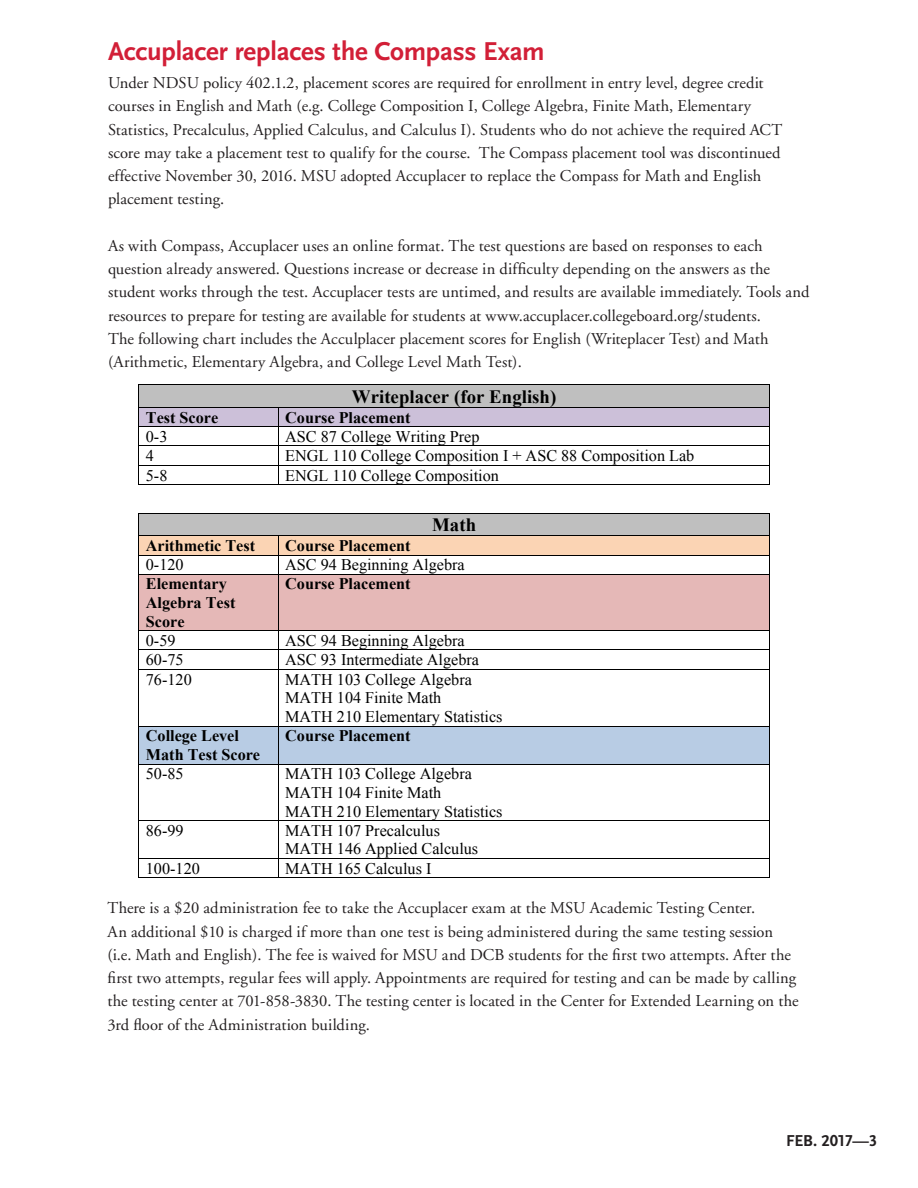
<style>
.page{position:relative;width:918px;height:1188px;background:#fff}
.page>*{position:absolute;margin:0;border:0;box-sizing:border-box;transform-origin:0 0}
.Heading_18{font:700 27px "Scala Sans LF";letter-spacing:-.01em;color:#d21f37}
.t1{font:700 18.75px "Times New Roman";color:#000}
.Body_Text{font:16.5px/23.2px "Adobe Garamond";letter-spacing:.005em;color:#231f20}
.subhead_black_caps{font:700 16.5px "Scala Sans LF";letter-spacing:-.02em;color:#231f20}
.t2{font:16.2px/18.6px "Times New Roman";color:#000}
.t3{font:700 16.2px/18.6px "Times New Roman";color:#000}
.t4{font:14.55px/20.9px "Calibri";letter-spacing:.01em;color:#000}
.t5{font:9.45px "Calibri";color:#000}
</style>
<div class="page">
<div style="left:139px;top:385px;width:630px;height:22px;background:#bfbfbf"></div>
<hr style="left:139px;top:385px;width:630px;height:1px;background:#000">
<div style="left:139px;top:408px;width:139px;height:18px;background:#ccc0d9"></div>
<div style="left:278px;top:408px;width:491px;height:18px;background:#ccc0d9"></div>
<hr style="left:139px;top:407px;width:139px;height:1px;background:#000">
<hr style="left:278px;top:407px;width:491px;height:1px;background:#000">
<hr style="left:139px;top:426px;width:139px;height:1px;background:#000">
<hr style="left:278px;top:426px;width:491px;height:1px;background:#000">
<hr style="left:139px;top:446px;width:139px;height:1px;background:#000">
<hr style="left:278px;top:446px;width:491px;height:1px;background:#000">
<hr style="left:139px;top:465px;width:139px;height:1px;background:#000">
<hr style="left:278px;top:465px;width:491px;height:1px;background:#000">
<svg style="left:138px;top:385px;width:1px;height:100px"></svg>
<hr style="left:139px;top:484px;width:139px;height:1px;background:#000">
<svg style="left:278px;top:408px;width:1px;height:76px"></svg>
<hr style="left:278px;top:484px;width:491px;height:1px;background:#000">
<svg style="left:769px;top:385px;width:1px;height:100px"></svg>
<div style="left:139px;top:514px;width:630px;height:21px;background:#bfbfbf"></div>
<hr style="left:139px;top:513px;width:630px;height:1px;background:#000">
<div style="left:139px;top:536px;width:139px;height:19px;background:#fbd4b4"></div>
<div style="left:278px;top:536px;width:491px;height:19px;background:#fbd4b4"></div>
<hr style="left:139px;top:535px;width:139px;height:1px;background:#000">
<hr style="left:278px;top:535px;width:491px;height:1px;background:#000">
<hr style="left:139px;top:555px;width:139px;height:1px;background:#000">
<hr style="left:278px;top:555px;width:491px;height:1px;background:#000">
<div style="left:139px;top:574px;width:139px;height:57px;background:#e5b8b7"></div>
<div style="left:278px;top:574px;width:491px;height:57px;background:#e5b8b7"></div>
<svg style="left:138px;top:513px;width:1px;height:61px"></svg>
<hr style="left:139px;top:574px;width:139px;height:1px;background:#000">
<svg style="left:278px;top:536px;width:1px;height:38px"></svg>
<hr style="left:278px;top:574px;width:491px;height:1px;background:#000">
<svg style="left:769px;top:513px;width:1px;height:61px"></svg>
<hr style="left:138px;top:574px;width:1px;height:57px;background:#000">
<hr style="left:278px;top:574px;width:1px;height:57px;background:#000">
<hr style="left:769px;top:574px;width:1px;height:57px;background:#000">
<hr style="left:139px;top:631px;width:139px;height:1px;background:#000">
<hr style="left:278px;top:631px;width:491px;height:1px;background:#000">
<hr style="left:139px;top:650px;width:139px;height:1px;background:#000">
<hr style="left:278px;top:650px;width:491px;height:1px;background:#000">
<svg style="left:138px;top:631px;width:1px;height:39px"></svg>
<hr style="left:139px;top:669px;width:139px;height:1px;background:#000">
<svg style="left:278px;top:632px;width:1px;height:37px"></svg>
<hr style="left:278px;top:669px;width:491px;height:1px;background:#000">
<svg style="left:769px;top:631px;width:1px;height:39px"></svg>
<hr style="left:138px;top:670px;width:1px;height:56px;background:#000">
<hr style="left:278px;top:670px;width:1px;height:56px;background:#000">
<hr style="left:769px;top:670px;width:1px;height:56px;background:#000">
<div style="left:139px;top:726px;width:139px;height:38px;background:#b8cce4"></div>
<div style="left:278px;top:726px;width:491px;height:38px;background:#b8cce4"></div>
<hr style="left:139px;top:726px;width:139px;height:1px;background:#000">
<hr style="left:278px;top:726px;width:491px;height:1px;background:#000">
<hr style="left:138px;top:726px;width:1px;height:38px;background:#000">
<hr style="left:278px;top:726px;width:1px;height:38px;background:#000">
<hr style="left:769px;top:726px;width:1px;height:38px;background:#000">
<hr style="left:139px;top:764px;width:139px;height:1px;background:#000">
<hr style="left:278px;top:764px;width:491px;height:1px;background:#000">
<hr style="left:138px;top:764px;width:1px;height:56px;background:#000">
<hr style="left:278px;top:764px;width:1px;height:56px;background:#000">
<hr style="left:769px;top:764px;width:1px;height:56px;background:#000">
<hr style="left:139px;top:820px;width:139px;height:1px;background:#000">
<hr style="left:278px;top:820px;width:491px;height:1px;background:#000">
<hr style="left:138px;top:821px;width:1px;height:37px;background:#000">
<hr style="left:278px;top:821px;width:1px;height:37px;background:#000">
<hr style="left:769px;top:821px;width:1px;height:37px;background:#000">
<hr style="left:139px;top:858px;width:139px;height:1px;background:#000">
<hr style="left:278px;top:858px;width:491px;height:1px;background:#000">
<svg style="left:138px;top:858px;width:1px;height:20px"></svg>
<hr style="left:139px;top:877px;width:139px;height:1px;background:#000">
<svg style="left:278px;top:859px;width:1px;height:18px"></svg>
<hr style="left:278px;top:877px;width:491px;height:1px;background:#000">
<svg style="left:769px;top:858px;width:1px;height:20px"></svg>
<p class="Heading_18" style="left:108px;top:37px;width:438px">Accuplacer replaces the Compass Exam</p>
<p class="Body_Text" style="left:108px;top:72px;width:676px">Under NDSU policy 402.1.2, placement scores are required for enrollment in entry level, degree credit courses in English and Math (e.g. College Composition I, College Algebra, Finite Math, Elementary Statistics, Precalculus, Applied Calculus, and Calculus I). Students who do not achieve the required ACT score may take a placement test to qualify for the course. The Compass placement tool was discontinued effective November 30, 2016. MSU adopted Accuplacer to replace the Compass for Math and English placement testing.</p>
<p class="Body_Text" style="left:108px;top:234px;width:703px">As with Compass, Accuplacer uses an online format. The test questions are based on responses to each question already answered. Questions increase or decrease in difficulty depending on the answers as the student works through the test. Accuplacer tests are untimed, and results are available immediately. Tools and resources to prepare for testing are available for students at www.accuplacer.collegeboard.org/students.</p>
<p class="Body_Text" style="left:108px;top:327px;width:662px">The following chart includes the Acculplacer placement scores for English (Writeplacer Test) and Math (Arithmetic, Elementary Algebra, and College Level Math Test).</p>
<p class="t4" style="left:146px;top:231px;width:632px">the student works through the test. Accuplacer tests are untimed, and results are available immediately.</p>
<p class="t4" style="left:146px;top:307px;width:617px">The following chart includes the Acculplacer placement scores for English (Writeplacer Test) and Math (Arithmetic, Elementary Algebra, and College Level Math Test).</p>
<p class="t1" style="left:352px;top:384px;width:206px">Writeplacer (for English)</p>
<p class="t3" style="left:146px;top:407px;width:74px">Test Score</p>
<p class="t3" style="left:285px;top:407px;width:127px">Course Placement</p>
<p class="t2" style="left:146px;top:427px;width:23px">0-3</p>
<p class="t2" style="left:285px;top:427px;width:196px">ASC 87 College Writing Prep</p>
<p class="t2" style="left:146px;top:446px;width:10px">4</p>
<p class="t2" style="left:285px;top:446px;width:411px">ENGL 110 College Composition I + ASC 88 Composition Lab</p>
<p class="t2" style="left:146px;top:466px;width:23px">5-8</p>
<p class="t2" style="left:285px;top:466px;width:215px">ENGL 110 College Composition</p>
<p class="t1" style="left:432px;top:512px;width:46px">Math</p>
<p class="t3" style="left:146px;top:536px;width:111px">Arithmetic Test</p>
<p class="t3" style="left:285px;top:536px;width:127px">Course Placement</p>
<p class="t2" style="left:146px;top:555px;width:39px">0-120</p>
<p class="t2" style="left:285px;top:555px;width:181px">ASC 94 Beginning Algebra</p>
<p class="t3" style="left:146px;top:574px;width:91px">Elementary<br>Algebra Test<br>Score</p>
<p class="t3" style="left:285px;top:574px;width:127px">Course Placement</p>
<p class="t2" style="left:146px;top:631px;width:31px">0-59</p>
<p class="t2" style="left:285px;top:631px;width:181px">ASC 94 Beginning Algebra</p>
<p class="t2" style="left:146px;top:650px;width:39px">60-75</p>
<p class="t2" style="left:285px;top:650px;width:195px">ASC 93 Intermediate Algebra</p>
<p class="t2" style="left:146px;top:670px;width:47px">76-120</p>
<p class="t2" style="left:285px;top:670px;width:219px">MATH 103 College Algebra<br>MATH 104 Finite Math<br>MATH 210 Elementary Statistics</p>
<p class="t3" style="left:146px;top:726px;width:116px">College Level<br>Math Test Score</p>
<p class="t3" style="left:285px;top:726px;width:127px">Course Placement</p>
<p class="t2" style="left:146px;top:764px;width:39px">50-85</p>
<p class="t2" style="left:285px;top:764px;width:219px">MATH 103 College Algebra<br>MATH 104 Finite Math<br>MATH 210 Elementary Statistics</p>
<p class="t2" style="left:146px;top:821px;width:39px">86-99</p>
<p class="t2" style="left:285px;top:821px;width:195px">MATH 107 Precalculus<br>MATH 146 Applied Calculus</p>
<p class="t2" style="left:146px;top:859px;width:55px">100-120</p>
<p class="t2" style="left:285px;top:859px;width:148px">MATH 165 Calculus I</p>
<p class="Body_Text" style="left:108px;top:897px;width:693px">There is a $20 administration fee to take the Accuplacer exam at the MSU Academic Testing Center.<br>An additional $10 is charged if more than one test is being administered during the same testing session (i.e. Math and English). The fee is waived for MSU and DCB students for the first two attempts. After the first two attempts, regular fees will apply. Appointments are required for testing and can be made by calling the testing center at 701-858-3830. The testing center is located in the Center for Extended Learning on the 3rd floor of the Administration building.</p>
<p class="t4" style="left:146px;top:974px;width:611px">first two attempts, regular fees will apply. Appointments are required for testing and can be made by calling the testing center at 701-858-3830. The testing center is located in the Center for Extended<br>Learning on the 3</p>
<p class="t5" style="left:251px;top:1015px;width:10px">rd</p>
<p class="subhead_black_caps" style="left:786px;top:1132px;width:93px">FEB. 2017—3</p>
</div>
